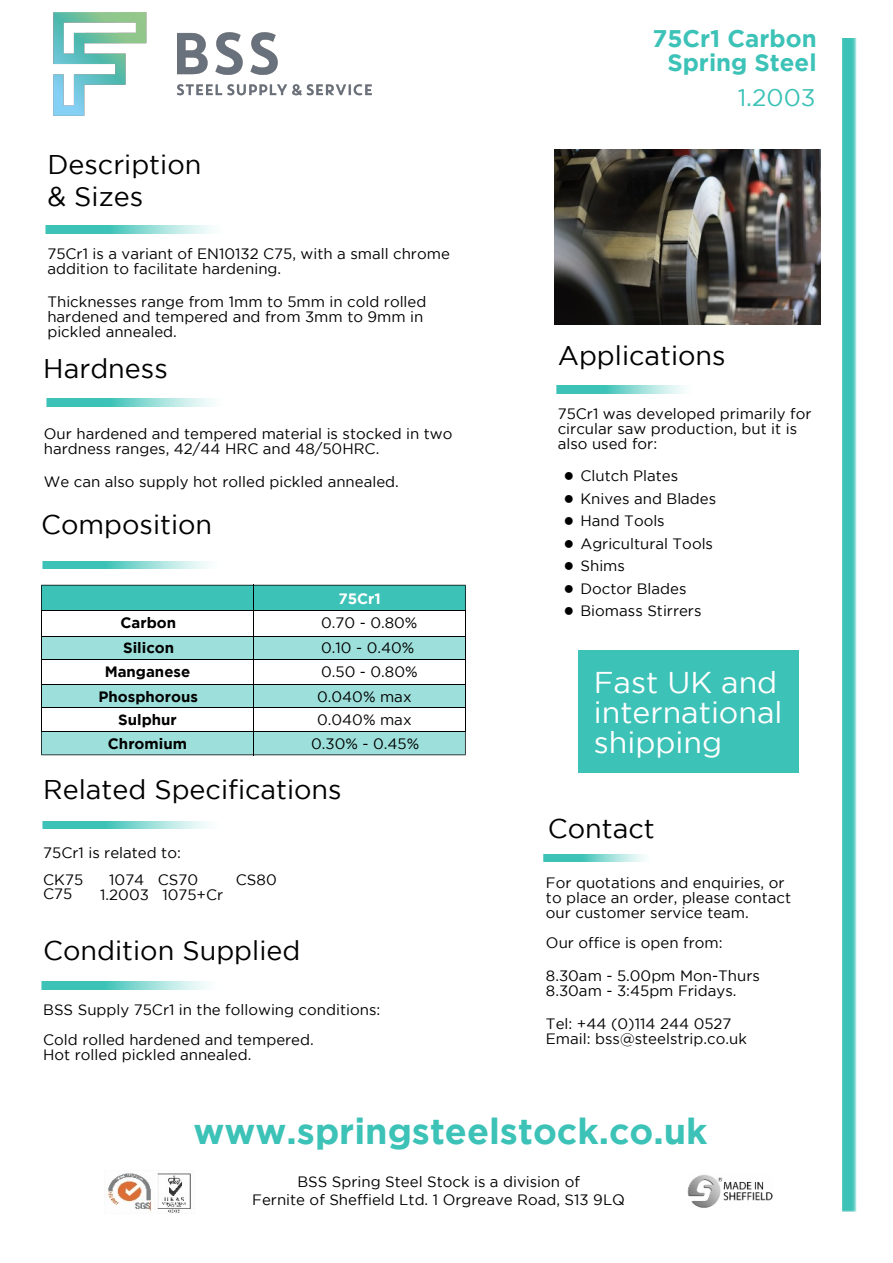
<style>
.page{position:relative;width:893px;height:1263px;background:#fff}
.page>*{position:absolute;margin:0;border:0;box-sizing:border-box;transform-origin:0 0}
.t1{font:700 36px "Gotham";color:#3cc2b7}
.t2{font:30px/30px "Gotham";color:#fff}
.t3{font:27px/32.4px "Gotham";color:#000}
.t4{font:700 24px/24px "Gotham";color:#3cc2b7;text-align:right}
.t5{font:24px "Gotham";color:#3cc2b7}
.t6{font:15px/15px "Gotham";color:#000}
.t7{font:700 15px "Gotham";color:#000}
.t8{font:700 15px "Gotham";color:#fff}
.s1{font-family:"Times New Roman";font-size:18px}
</style>
<div class="page">
<svg style="left:41px;top:585px;width:425px;height:170px"></svg>
<img style="left:555px;top:150px;width:265px;height:174px">
<img style="left:41px;top:982px;width:166px;height:7px">
<img style="left:46px;top:226px;width:166px;height:7px">
<img style="left:47px;top:399px;width:166px;height:7px">
<img style="left:42px;top:561px;width:166px;height:8px">
<img style="left:42px;top:821px;width:166px;height:7px">
<img style="left:842px;top:38px;width:15px;height:1173px">
<img style="left:53px;top:12px;width:319px;height:104px">
<img style="left:107px;top:1173px;width:84px;height:40px">
<img style="left:688px;top:1174px;width:85px;height:34px">
<img style="left:544px;top:854px;width:101px;height:8px">
<img style="left:556px;top:386px;width:128px;height:7px">
<div style="left:578px;top:651px;width:221px;height:122px;background:#3cc2b7"></div>
<h3 class="t4" style="left:652px;top:26px;width:166px">75Cr1 Carbon<br>Spring Steel</h3>
<h3 class="t3" style="left:47px;top:147px;width:156px">Description &amp; Sizes</h3>
<p class="t6" style="left:47px;top:246px;width:404px">75Cr1 is a variant of EN10132 C75, with a small chrome addition to facilitate hardening.</p>
<p class="t6" style="left:47px;top:294px;width:380px">Thicknesses range from 1mm to 5mm in cold rolled hardened and tempered and from 3mm to 9mm in pickled annealed.</p>
<h3 class="t3" style="left:43px;top:352px;width:126px">Hardness</h3>
<p class="t6" style="left:44px;top:426px;width:410px">Our hardened and tempered material is stocked in two hardness ranges, 42/44 HRC and 48/50HRC.</p>
<p class="t6" style="left:44px;top:474px;width:356px">We can also supply hot rolled pickled annealed.</p>
<h3 class="t3" style="left:41px;top:507px;width:173px">Composition</h3>
<p class="t8" style="left:338px;top:590px;width:44px">75Cr1</p>
<p class="t7" style="left:121px;top:614px;width:57px">Carbon</p>
<p class="t6" style="left:321px;top:615px;width:98px">0.70 - 0.80%</p>
<p class="t7" style="left:123px;top:639px;width:53px">Silicon</p>
<p class="t6" style="left:321px;top:640px;width:95px">0.10 - 0.40%</p>
<p class="t7" style="left:105px;top:663px;width:87px">Manganese</p>
<p class="t6" style="left:321px;top:663px;width:98px">0.50 - 0.80%</p>
<p class="t7" style="left:99px;top:688px;width:101px">Phosphorous</p>
<p class="t6" style="left:317px;top:689px;width:96px">0.040% max</p>
<p class="t7" style="left:118px;top:711px;width:60px">Sulphur</p>
<p class="t6" style="left:317px;top:712px;width:96px">0.040% max</p>
<p class="t7" style="left:108px;top:734px;width:81px">Chromium</p>
<p class="t6" style="left:311px;top:735px;width:110px">0.30% - 0.45%</p>
<h3 class="t3" style="left:43px;top:773px;width:300px">Related Specifications</h3>
<p class="t6" style="left:43px;top:838px;width:139px;line-height:27.5px">75Cr1 is related to:<br>CK75</p>
<p class="t6" style="left:100px;top:872px;width:125px;text-indent:9px">1074 CS70<br>1.2003 1075+Cr</p>
<p class="t6" style="left:43px;top:886px;width:31px">C75</p>
<p class="t6" style="left:236px;top:872px;width:42px">CS80</p>
<h3 class="t3" style="left:43px;top:934px;width:259px">Condition Supplied</h3>
<p class="t6" style="left:43px;top:995px;width:339px;line-height:30px">BSS Supply 75Cr1 in the following conditions:<br>Cold rolled hardened and tempered.</p>
<p class="t6" style="left:43px;top:1047px;width:210px">Hot rolled pickled annealed.</p>
<h3 class="t5" style="left:738px;top:84px;width:79px">1.2003</h3>
<h3 class="t3" style="left:558px;top:338px;width:169px">Applications</h3>
<p class="t6" style="left:558px;top:406px;width:255px">75Cr1 was developed primarily for circular saw production, but it is also used for:</p>
<p class="t6" style="left:564px;top:468px;width:116px"><span class="s1">●</span> Clutch Plates</p>
<p class="t6" style="left:564px;top:490px;width:154px"><span class="s1">●</span> Knives and Blades</p>
<p class="t6" style="left:564px;top:513px;width:103px"><span class="s1">●</span> Hand Tools</p>
<p class="t6" style="left:564px;top:535px;width:151px"><span class="s1">●</span> Agricultural Tools</p>
<p class="t6" style="left:564px;top:558px;width:63px"><span class="s1">●</span> Shims</p>
<p class="t6" style="left:564px;top:580px;width:124px"><span class="s1">●</span> Doctor Blades</p>
<p class="t6" style="left:564px;top:603px;width:139px"><span class="s1">●</span> Biomass Stirrers</p>
<h2 class="t2" style="left:594px;top:667px;width:190px">Fast UK and international shipping</h2>
<h3 class="t3" style="left:548px;top:812px;width:108px">Contact</h3>
<p class="t6" style="left:546px;top:875px;width:247px">For quotations and enquiries, or to place an order, please contact our customer service team.</p>
<p class="t6" style="left:546px;top:935px;width:178px">Our office is open from:</p>
<p class="t6" style="left:546px;top:968px;width:215px">8.30am - 5.00pm Mon-Thurs<br>8.30am - 3:45pm Fridays.</p>
<p class="t6" style="left:546px;top:1016px;width:202px">Tel: +44 (0)114 244 0527<br>Email: bss@steelstrip.co.uk</p>
<h1 class="t1" style="left:194px;top:1110px;width:515px">www.springsteelstock.co.uk</h1>
<p class="t6" style="left:252px;top:1172px;width:374px;line-height:18px;text-align:center">BSS Spring Steel Stock is a division of<br>Fernite of Sheffield Ltd. 1 Orgreave Road, S13 9LQ</p>
</div>
